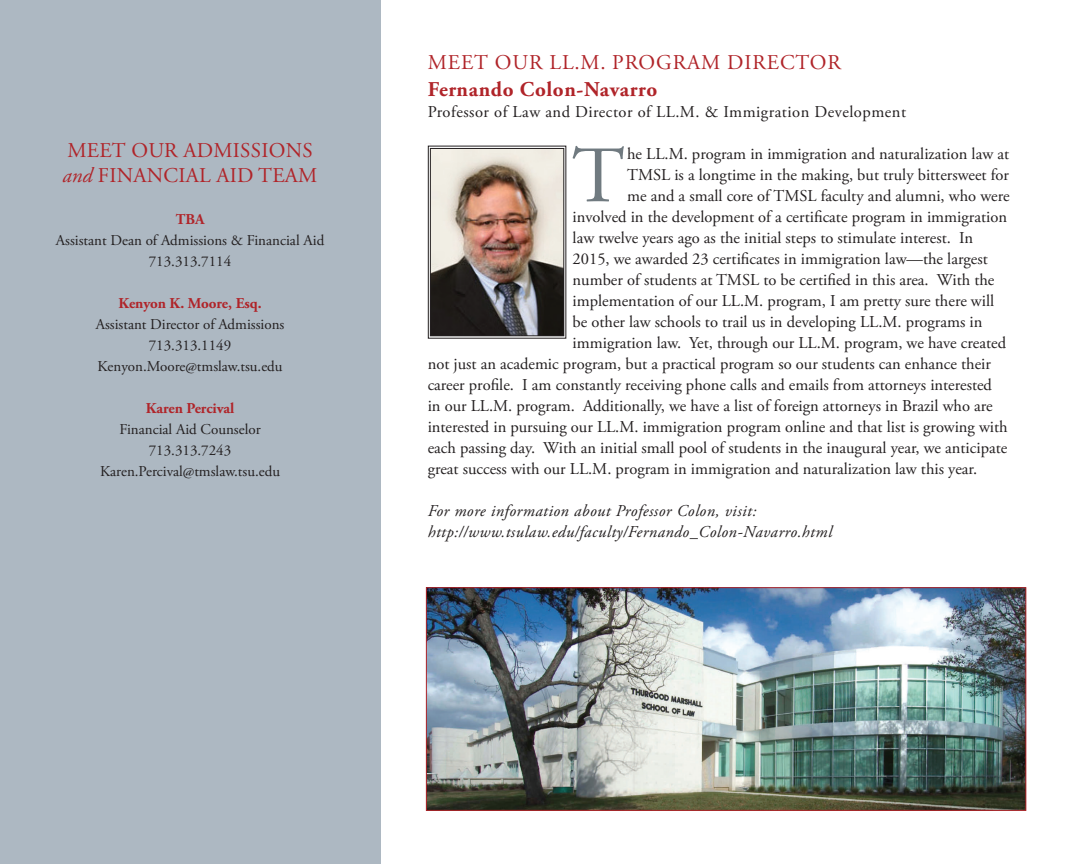
<style>
.page{position:relative;width:1080px;height:864px;background:#fff}
.page>*{position:absolute;margin:0;border:0;box-sizing:border-box;transform-origin:0 0}
.t1{font:79.8px "Adobe Garamond Pro";color:#707a80}
.t2{font:21px/25.2px "Adobe Garamond Pro";letter-spacing:.015em;color:#b02429}
.t3{font:21px "Adobe Garamond Pro";letter-spacing:.045em;color:#b02429}
.t4{font:700 21px "Adobe Garamond Pro";letter-spacing:.03em;color:#b02429}
.t5{font:16.5px "Adobe Garamond Pro";color:#231f20}
.t6{font:italic 16.5px/21px "Adobe Garamond Pro";letter-spacing:.03em;color:#231f20}
.t7{font:16.5px "Adobe Garamond Pro";letter-spacing:.03em;color:#231f20}
.t8{font:15px/21px "Adobe Garamond Pro";color:#231f20;text-align:center}
.t9{font:700 15px "Adobe Garamond Pro";color:#b02429}
.s1{font-style:italic}
</style>
<div class="page">
<div style="left:0;top:1px;width:380px;height:863px;background:#adb8c2"></div>
<img style="left:432px;top:150px;width:130px;height:184px">
<div style="left:430px;top:148px;width:134px;height:188px;border:1px solid #231f20"></div>
<img style="left:428px;top:589px;width:596px;height:220px">
<div style="left:426px;top:587px;width:600px;height:224px;border:1px solid #b02429"></div>
<p class="t2" style="left:63px;top:138px;width:256px">MEET OUR ADMISSIONS <span class="s1">and</span> FINANCIAL AID TEAM</p>
<p class="t9" style="left:176px;top:210px;width:30px">TBA</p>
<p class="t8" style="left:56px;top:230px;width:270px">Assistant Dean of Admissions &amp; Financial Aid<br>713.313.7114</p>
<p class="t9" style="left:118px;top:294px;width:145px">Kenyon K. Moore, Esq.</p>
<p class="t8" style="left:96px;top:314px;width:190px">Assistant Director of Admissions<br>713.313.1149<br>Kenyon.Moore@tmslaw.tsu.edu</p>
<p class="t9" style="left:146px;top:399px;width:90px">Karen Percival</p>
<p class="t8" style="left:100px;top:419px;width:181px">Financial Aid Counselor<br>713.313.7243<br>Karen.Percival@tmslaw.tsu.edu</p>
<p class="t3" style="left:428px;top:50px;width:415px">MEET OUR LL.M. PROGRAM DIRECTOR</p>
<p class="t4" style="left:428px;top:77px;width:231px">Fernando Colon-Navarro</p>
<p class="t7" style="left:428px;top:102px;width:480px">Professor of Law and Director of LL.M. &amp; Immigration Development</p>
<h1 class="t1" style="left:572px;top:128px;width:54px">T</h1>
<p class="t5" style="left:627px;top:144px;width:383px">he LL.M. program in immigration and naturalization law at</p>
<p class="t5" style="left:627px;top:165px;width:383px">TMSL is a longtime in the making, but truly bittersweet for</p>
<p class="t5" style="left:627px;top:186px;width:384px">me and a small core of TMSL faculty and alumni, who were</p>
<p class="t5" style="left:573px;top:207px;width:436px">involved in the development of a certificate program in immigration</p>
<p class="t5" style="left:573px;top:228px;width:402px">law twelve years ago as the initial steps to stimulate interest. In</p>
<p class="t5" style="left:573px;top:249px;width:417px">2015, we awarded 23 certificates in immigration law—the largest</p>
<p class="t5" style="left:573px;top:270px;width:423px">number of students at TMSL to be certified in this area. With the</p>
<p class="t5" style="left:573px;top:291px;width:423px">implementation of our LL.M. program, I am pretty sure there will</p>
<p class="t5" style="left:573px;top:312px;width:411px">be other law schools to trail us in developing LL.M. programs in</p>
<p class="t5" style="left:573px;top:333px;width:435px">immigration law. Yet, through our LL.M. program, we have created</p>
<p class="t5" style="left:428px;top:354px;width:565px">not just an academic program, but a practical program so our students can enhance their</p>
<p class="t5" style="left:428px;top:375px;width:566px">career profile. I am constantly receiving phone calls and emails from attorneys interested</p>
<p class="t5" style="left:428px;top:396px;width:567px">in our LL.M. program. Additionally, we have a list of foreign attorneys in Brazil who are</p>
<p class="t5" style="left:428px;top:417px;width:582px">interested in pursuing our LL.M. immigration program online and that list is growing with</p>
<p class="t5" style="left:428px;top:438px;width:581px">each passing day. With an initial small pool of students in the inaugural year, we anticipate</p>
<p class="t5" style="left:428px;top:459px;width:551px">great success with our LL.M. program in immigration and naturalization law this year.</p>
<p class="t6" style="left:428px;top:501px;width:406px">For more information about Professor Colon, visit: http://www.tsulaw.edu/faculty/Fernando_Colon-Navarro.html</p>
</div>
